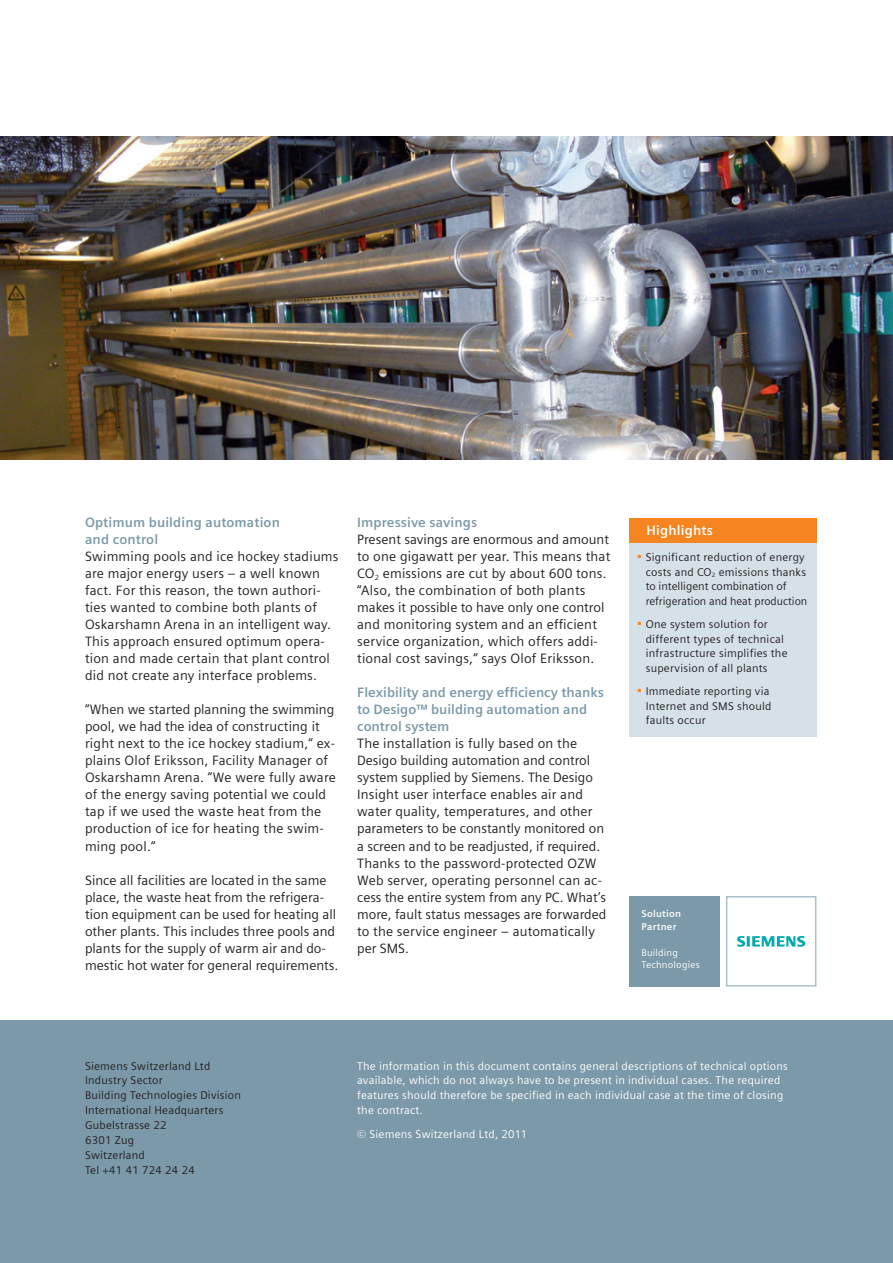
<style>
.page{position:relative;width:893px;height:1263px;background:#fff}
.page>*{position:absolute;margin:0;border:0;box-sizing:border-box;transform-origin:0 0}
._03_Copy{font:13.5px/17px "Siemens Sans";letter-spacing:.015em;color:#231f20}
._03_Copy_bold{font:700 13.5px/17px "Siemens Sans";color:#7b99a9}
._04__Copy___9pt_4mm{font:700 13.5px "Siemens Sans";letter-spacing:.015em;color:#fff}
._05__Marginal_notes{font:11.25px/14.9px "Siemens Sans";letter-spacing:.02em;color:#fff}
.D__04__Copy___7_5pt{font:11.25px/14.9px "Siemens Sans";letter-spacing:.02em;color:#231f20}
._05__Marginal_notes-2{font:11.25px/14.9px "Siemens Sans";letter-spacing:.02em;color:#231f20}
.D__04__Copy___7_5pt-2{font:11.25px/14.9px "Siemens Sans";color:#231f20}
.D__06__Captions_foot{font:9.75px/12.8px "Siemens Sans";letter-spacing:.025em;color:#fff}
.D__06__Captions_foot-2{font:700 9.75px/12.8px "Siemens Sans";letter-spacing:.025em;color:#fff}
</style>
<div class="page">
<div style="left:0;top:1020px;width:893px;height:243px;background:#7b99a9"></div>
<img style="left:0;top:136px;width:893px;height:323px">
<div style="left:629px;top:896px;width:91px;height:90px;background:#7b99a9"></div>
<svg style="left:737px;top:936px;width:68px;height:11px"></svg>
<div style="left:726px;top:896px;width:90px;height:90px;border:2px solid #a9bfca"></div>
<div style="left:629px;top:518px;width:187px;height:25px;background:#f58520"></div>
<div style="left:629px;top:543px;width:187px;height:194px;background:#d6e1e7"></div>
<p class="_03_Copy_bold" style="left:85px;top:514px;width:196px">Optimum building automation and control</p>
<p class="_03_Copy" style="left:85px;top:548px;width:255px">Swimming pools and ice hockey stadiums are major energy users – a well known fact. For this reason, the town authori&shy;ties wanted to combine both plants of Oskarshamn Arena in an intelligent way.<br>This approach ensured optimum opera&shy;tion and made certain that plant control did not create any interface problems.</p>
<p class="_03_Copy" style="left:85px;top:701px;width:252px">“When we started planning the swimming pool, we had the idea of constructing it right next to the ice hockey stadium,“ ex&shy;plains Olof Eriksson, Facility Manager of Oskarshamn Arena. “We were fully aware of the energy saving potential we could tap if we used the waste heat from the production of ice for heating the swim&shy;ming pool.“</p>
<p class="_03_Copy" style="left:85px;top:871px;width:255px">Since all facilities are located in the same place, the waste heat from the refrigera&shy;tion equipment can be used for heating all other plants. This includes three pools and plants for the supply of warm air and do&shy;mestic hot water for general requirements.</p>
<p class="_03_Copy_bold" style="left:357px;top:514px;width:122px">Impressive savings</p>
<p class="_03_Copy" style="left:357px;top:531px;width:255px">Present savings are enormous and amount to one gigawatt per year. This means that CO<sub>2</sub> emissions are cut by about 600 tons. “Also, the combination of both plants makes it possible to have only one control and monitoring system and an efficient service organization, which offers addi&shy;tional cost savings,“ says Olof Eriksson.</p>
<p class="_03_Copy_bold" style="left:357px;top:684px;width:248px">Flexibility and energy efficiency thanks to Desigo™ building automation and control system</p>
<p class="_03_Copy" style="left:357px;top:735px;width:251px">The installation is fully based on the Desigo building automation and control system supplied by Siemens. The Desigo Insight user interface enables air and water quality, temperatures, and other parameters to be constantly monitored on a screen and to be readjusted, if required.<br>Thanks to the password-protected OZW Web server, operating personnel can ac&shy;cess the entire system from any PC. What’s more, fault status messages are forwarded to the service engineer – automatically per SMS.</p>
<p class="_04__Copy___9pt_4mm" style="left:646px;top:523px;width:68px">Highlights</p>
<p class="D__04__Copy___7_5pt-2" style="left:646px;top:549px;width:163px;text-indent:-8px"><sup>■</sup> Significant reduction of energy costs and CO<sub>2</sub> emissions thanks to intelligent combination of refrigeration and heat production</p>
<p class="D__04__Copy___7_5pt" style="left:646px;top:616px;width:143px;text-indent:-8px"><sup>■</sup> One system solution for different types of technical infrastructure simplifies the supervision of all plants</p>
<p class="D__04__Copy___7_5pt" style="left:646px;top:683px;width:127px;text-indent:-8px"><sup>■</sup> Immediate reporting via<br>Internet and SMS should faults occur</p>
<p class="D__06__Captions_foot-2" style="left:641px;top:908px;width:41px">Solution<br>Partner</p>
<p class="D__06__Captions_foot" style="left:641px;top:946px;width:60px">Building<br>Technologies</p>
<p class="_05__Marginal_notes-2" style="left:85px;top:1058px;width:157px">Siemens Switzerland Ltd<br>Industry Sector<br>Building Technologies Division<br>International Headquarters<br>Gubelstrasse 22<br>6301 Zug<br>Switzerland<br>Tel +41 41 724 24 24</p>
<p class="_05__Marginal_notes" style="left:357px;top:1058px;width:432px">The information in this document contains general descriptions of technical options available, which do not always have to be present in individual cases. The required features should therefore be specified in each individual case at the time of closing the contract.</p>
<p class="_05__Marginal_notes" style="left:357px;top:1126px;width:172px">© Siemens Switzerland Ltd, 2011</p>
</div>
